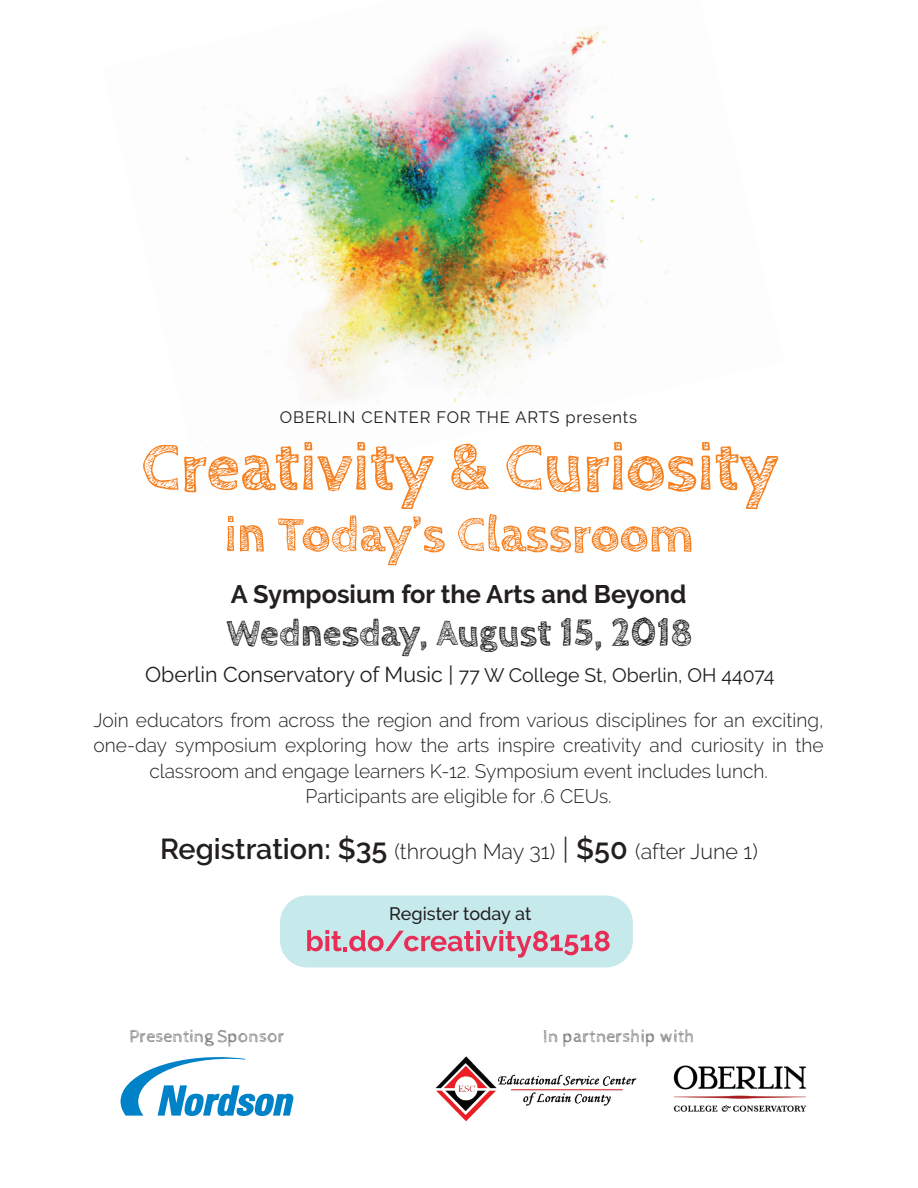
<style>
.page{position:relative;width:918px;height:1188px;background:#fff}
.page>*{position:absolute;margin:0;border:0;box-sizing:border-box;transform-origin:0 0}
.t1{font:700 68.85px "Cabin Sketch";color:#f58121}
.t2{font:700 50.55px "Cabin Sketch";color:#f58121}
.t3{font:700 38.1px "Cabin Sketch";color:#231f20}
.t4{font:700 25.35px "Raleway";color:#231f20}
.t5{font:300 21.6px "Raleway";color:#231f20}
.t6{font:300 19.5px/25.5px "Raleway";color:#231f20;text-align:center}
.t7{font:19.5px "Raleway";color:#231f20}
.t8{font:18.15px "Cabin Sketch";color:#76787b}
.t9{font:500 18px "Raleway";color:#231f20}
.t10{font:16.5px "Raleway";letter-spacing:.05em;color:#231f20}
.s1{font-size:21.45px}
.s2{font-weight:600;font-size:28.8px}
.s3{font-size:28.8px}
</style>
<div class="page">
<div style="left:280px;top:895px;width:353px;height:72px;background:#c6e9eb;border-radius:27px"></div>
<img style="left:186px;top:26px;width:482px;height:421px">
<svg style="left:307px;top:930px;width:303px;height:28px"></svg>
<img style="left:435px;top:1056px;width:202px;height:65px">
<img style="left:673px;top:1065px;width:134px;height:47px">
<svg style="left:121px;top:1057px;width:172px;height:59px"></svg>
<p class="t10" style="left:280px;top:408px;width:359px">OBERLIN CENTER FOR THE ARTS presents</p>
<h1 class="t1" style="left:142px;top:429px;width:639px">Creativity &amp; Curiosity</h1>
<h2 class="t2" style="left:224px;top:506px;width:471px">in Today’s Classroom</h2>
<p class="t4" style="left:231px;top:580px;width:457px">A Symposium for the Arts and Beyond</p>
<h3 class="t3" style="left:227px;top:612px;width:468px">Wednesday, August 15, 2018</h3>
<p class="t7" style="left:145px;top:664px;width:631px"><span class="s1">Oberlin Conservatory of Music |</span> 77 W College St, Oberlin, OH 44074</p>
<p class="t6" style="left:94px;top:707px;width:732px">Join educators from across the region and from various disciplines for an exciting, one-day symposium exploring how the arts inspire creativity and curiosity in the classroom and engage learners K-12. Symposium event includes lunch.<br>Participants are eligible for .6 CEUs.</p>
<p class="t5" style="left:160px;top:839px;width:599px"><span class="s2">Registration: $35</span> (through May 31) <span class="s3">|</span> <span class="s2">$50</span> (after June 1)</p>
<p class="t9" style="left:389px;top:903px;width:144px">Register today at</p>
<p class="t8" style="left:129px;top:1027px;width:157px">Presenting Sponsor</p>
<p class="t8" style="left:543px;top:1027px;width:153px">In partnership with</p>
</div>
